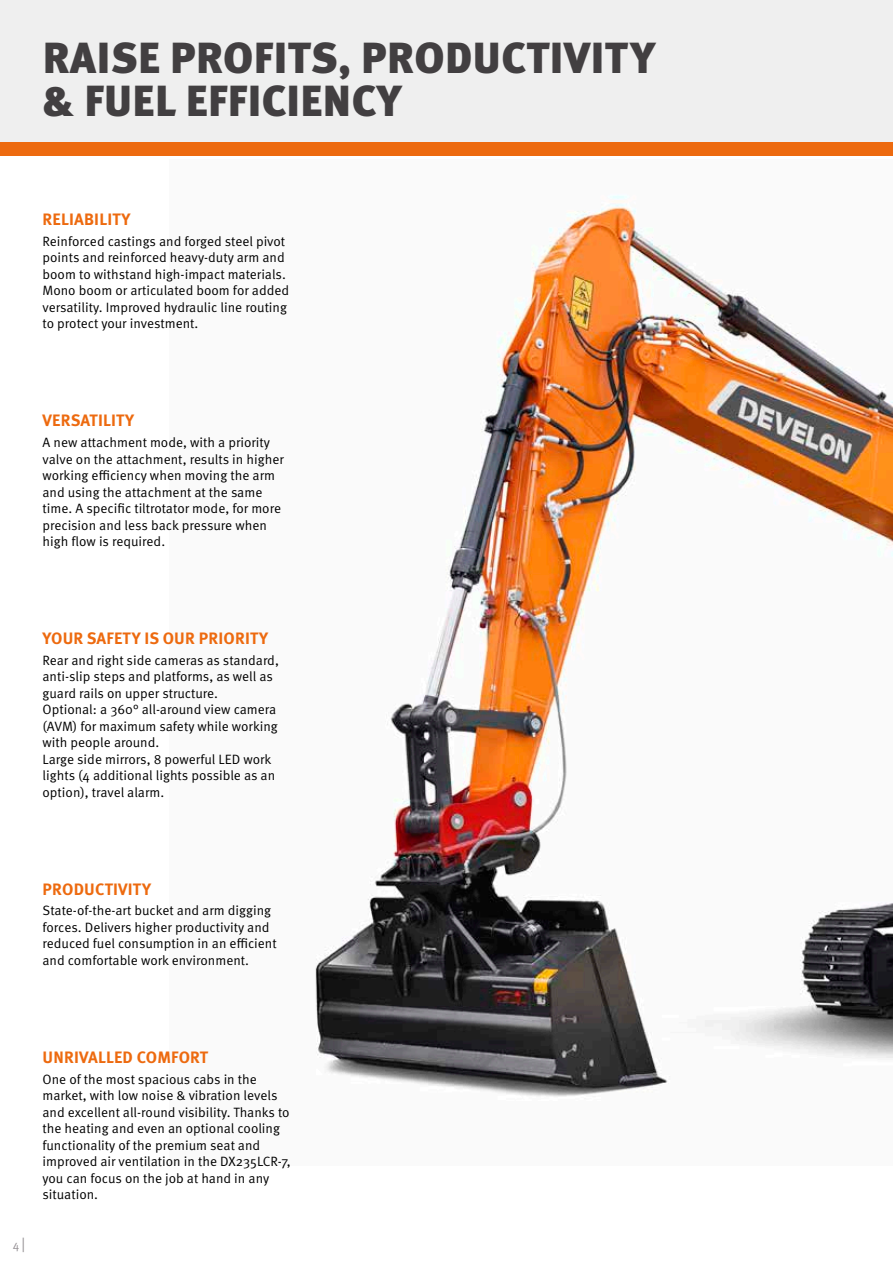
<style>
.page{position:relative;width:893px;height:1263px;background:#fff}
.page>*{position:absolute;margin:0;border:0;box-sizing:border-box;transform-origin:0 0}
.t1{font:900 43.5px/43.5px "Meta Pro";letter-spacing:.01em;color:#423f41}
.t2{font:700 16.5px "Meta Pro";letter-spacing:.01em;color:#ed6a0f}
.t3{font:13.5px/16.5px "Meta Pro Norm";color:#000}
.t4{font:12px "Meta Pro Norm";color:#979296}
.s1{font-size:15px}
</style>
<div class="page">
<img style="left:315px;top:195px;width:578px;height:902px">
<div style="left:0;top:141px;width:893px;height:15px;background:#ed6a0f"></div>
<div style="left:0;top:0;width:893px;height:141px;background:#efefef"></div>
<h1 class="t1" style="left:43px;top:34px;width:614px">RAISE PROFITS, PRODUCTIVITY &amp; FUEL EFFICIENCY</h1>
<p class="t2" style="left:43px;top:206px;width:89px">RELIABILITY</p>
<p class="t3" style="left:43px;top:232px;width:248px">Reinforced castings and forged steel pivot points and reinforced heavy-duty arm and boom to withstand high-impact materials.<br>Mono boom or articulated boom for added versatility. Improved hydraulic line routing to protect your investment.</p>
<p class="t2" style="left:43px;top:408px;width:93px">VERSATILITY</p>
<p class="t3" style="left:43px;top:433px;width:243px">A new attachment mode, with a priority valve on the attachment, results in higher working efficiency when moving the arm and using the attachment at the same time. A specific tiltrotator mode, for more precision and less back pressure when high flow is required.</p>
<p class="t2" style="left:43px;top:625px;width:227px">YOUR SAFETY IS OUR PRIORITY</p>
<p class="t3" style="left:43px;top:651px;width:238px">Rear and right side cameras as standard, anti-slip steps and platforms, as well as guard rails on upper structure.<br>Optional: a 360° all-around view camera (AVM) for maximum safety while working with people around.<br>Large side mirrors, 8 powerful LED work lights (4 additional lights possible as an option), travel alarm.</p>
<p class="t2" style="left:43px;top:876px;width:110px">PRODUCTIVITY</p>
<p class="t3" style="left:43px;top:902px;width:236px">State-of-the-art bucket and arm digging forces. Delivers higher productivity and reduced fuel consumption in an efficient and comfortable work environment.</p>
<p class="t4" style="left:13px;top:1235px;width:14px">4<span class="s1">|</span></p>
<p class="t2" style="left:43px;top:1044px;width:167px">UNRIVALLED COMFORT</p>
<p class="t3" style="left:43px;top:1070px;width:250px">One of the most spacious cabs in the market, with low noise &amp; vibration levels and excellent all-round visibility. Thanks to the heating and even an optional cooling functionality of the premium seat and improved air ventilation in the DX235LCR-7, you can focus on the job at hand in any situation.</p>
</div>
